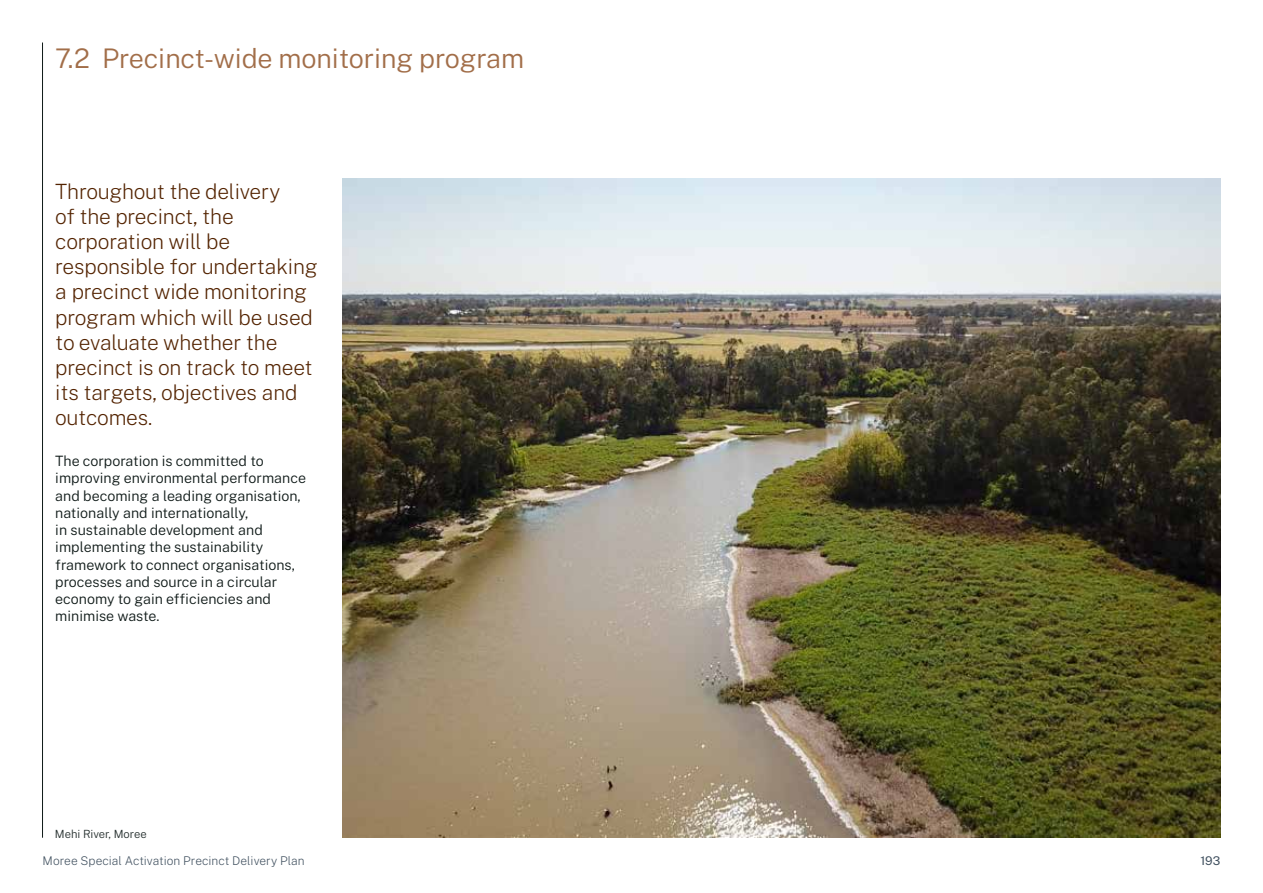
<style>
.page{position:relative;width:1263px;height:893px;background:#fff}
.page>*{position:absolute;margin:0;border:0;box-sizing:border-box;transform-origin:0 0}
.t1{font:300 27px "Public Sans";letter-spacing:-.005em;color:#a26e49}
.t2{font:200 21px/25.2px "Public Sans";letter-spacing:-.01em;color:#532300}
.t3{font:300 14.25px/17.2px "Public Sans";color:#0f1a18}
.t4{font:200 12px "Public Sans";color:#3f4f5e}
.t5{font:12px "Public Sans";color:#3f4f5e}
.t6{font:300 11.25px "Public Sans";color:#252f2e}
</style>
<div class="page">
<hr style="left:42px;top:43px;width:1px;height:795px;background:#0f1a18">
<img style="left:342px;top:179px;width:878px;height:659px">
<h3 class="t1" style="left:55px;top:39px;width:470px">7.2 Precinct-wide monitoring program</h3>
<p class="t2" style="left:55px;top:177px;width:264px">Throughout the delivery<br>of the precinct, the corporation will be responsible for undertaking a precinct wide monitoring program which will be used to evaluate whether the precinct is on track to meet its targets, objectives and outcomes.</p>
<p class="t3" style="left:55px;top:451px;width:252px">The corporation is committed to improving environmental performance and becoming a leading organisation, nationally and internationally,<br>in sustainable development and implementing the sustainability framework to connect organisations, processes and source in a circular economy to gain efficiencies and minimise waste.</p>
<p class="t6" style="left:55px;top:825px;width:93px">Mehi River, Moree</p>
<p class="t4" style="left:43px;top:852px;width:264px">Moree Special Activation Precinct Delivery Plan</p>
<p class="t5" style="left:1200px;top:852px;width:22px">193</p>
</div>
